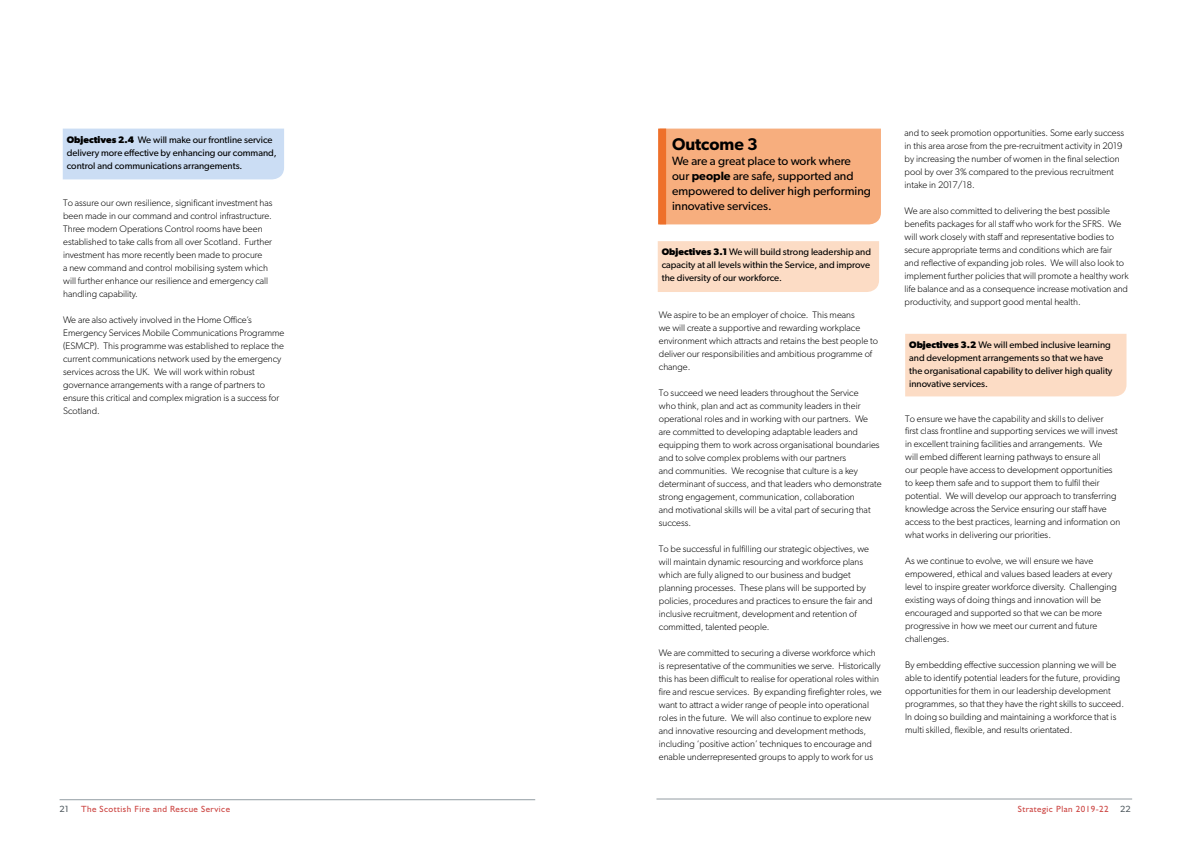
<style>
.page{position:relative;width:1191px;height:842px;background:#fff}
.page>*{position:absolute;margin:0;border:0;box-sizing:border-box;transform-origin:0 0}
.t1{font:600 17px "Gibson";color:#000}
.t2{font:12px/15px "Gibson";color:#000}
.t3{font:300 9.5px/13px "Gibson";color:#000}
.t4{font:9.5px/13px "Gibson";color:#000}
.t5{font:9px "Humanist 521 BT";letter-spacing:.05em;color:#cd4845}
.t6{font:9px "Gibson";color:#4c565c}
.s1{font-weight:700}
.s2{font-weight:600}
</style>
<div class="page">
<hr style="left:60px;top:799px;width:475px;height:1px;background:#939da3">
<hr style="left:656px;top:799px;width:476px;height:1px;background:#939da3">
<div style="left:63px;top:129px;width:221px;height:50px;background:#cbddf4"></div>
<div style="left:666px;top:129px;width:215px;height:95px;background:#f7ae7e"></div>
<div style="left:658px;top:129px;width:8px;height:95px;background:#ee702a"></div>
<div style="left:658px;top:241px;width:221px;height:51px;background:#fcdcc5"></div>
<div style="left:905px;top:334px;width:221px;height:62px;background:#fcdcc5"></div>
<p class="t4" style="left:67px;top:133px;width:211px"><span class="s1">Objectives 2.4</span> We will make our frontline service delivery more effective by enhancing our command, control and communications arrangements.</p>
<h1 class="t1" style="left:672px;top:134px;width:87px">Outcome 3</h1>
<p class="t2" style="left:672px;top:153px;width:200px">We are a great place to work where our <span class="s2">people</span> are safe, supported and empowered to deliver high performing innovative services.</p>
<p class="t3" style="left:63px;top:196px;width:211px">To assure our own resilience, significant investment has been made in our command and control infrastructure.<br>Three modern Operations Control rooms have been established to take calls from all over Scotland. Further investment has more recently been made to procure<br>a new command and control mobilising system which will further enhance our resilience and emergency call handling capability.</p>
<p class="t3" style="left:63px;top:313px;width:223px">We are also actively involved in the Home Office’s Emergency Services Mobile Communications Programme (ESMCP). This programme was established to replace the current communications network used by the emergency services across the UK. We will work within robust governance arrangements with a range of partners to ensure this critical and complex migration is a success for Scotland.</p>
<p class="t4" style="left:662px;top:246px;width:211px;text-align:justify"><span class="s1">Objectives 3.1</span> We will build strong leadership and capacity at all levels within the Service, and improve the diversity of our workforce.</p>
<p class="t3" style="left:659px;top:308px;width:221px">We aspire to be an employer of choice. This means<br>we will create a supportive and rewarding workplace environment which attracts and retains the best people to deliver our responsibilities and ambitious programme of change.</p>
<p class="t3" style="left:659px;top:386px;width:224px">To succeed we need leaders throughout the Service<br>who think, plan and act as community leaders in their operational roles and in working with our partners. We are committed to developing adaptable leaders and equipping them to work across organisational boundaries and to solve complex problems with our partners<br>and communities. We recognise that culture is a key determinant of success, and that leaders who demonstrate strong engagement, communication, collaboration<br>and motivational skills will be a vital part of securing that success.</p>
<p class="t3" style="left:659px;top:542px;width:215px">To be successful in fulfilling our strategic objectives, we will maintain dynamic resourcing and workforce plans which are fully aligned to our business and budget planning processes. These plans will be supported by policies, procedures and practices to ensure the fair and inclusive recruitment, development and retention of committed, talented people.</p>
<p class="t3" style="left:659px;top:646px;width:224px">We are committed to securing a diverse workforce which is representative of the communities we serve. Historically this has been difficult to realise for operational roles within fire and rescue services. By expanding firefighter roles, we want to attract a wider range of people into operational roles in the future. We will also continue to explore new and innovative resourcing and development methods, including ‘positive action’ techniques to encourage and enable underrepresented groups to apply to work for us</p>
<p class="t3" style="left:904px;top:126px;width:221px">and to seek promotion opportunities. Some early success in this area arose from the pre-recruitment activity in 2019 by increasing the number of women in the final selection pool by over 3% compared to the previous recruitment intake in 2017/18.</p>
<p class="t3" style="left:904px;top:204px;width:225px">We are also committed to delivering the best possible benefits packages for all staff who work for the SFRS. We will work closely with staff and representative bodies to secure appropriate terms and conditions which are fair and reflective of expanding job roles. We will also look to implement further policies that will promote a healthy work life balance and as a consequence increase motivation and productivity, and support good mental health.</p>
<p class="t4" style="left:909px;top:338px;width:205px"><span class="s1">Objectives 3.2</span> We will embed inclusive learning and development arrangements so that we have the organisational capability to deliver high quality innovative services.</p>
<p class="t3" style="left:905px;top:412px;width:216px">To ensure we have the capability and skills to deliver<br>first class frontline and supporting services we will invest in excellent training facilities and arrangements. We<br>will embed different learning pathways to ensure all<br>our people have access to development opportunities to keep them safe and to support them to fulfil their potential. We will develop our approach to transferring knowledge across the Service ensuring our staff have access to the best practices, learning and information on what works in delivering our priorities.</p>
<p class="t3" style="left:905px;top:555px;width:213px">As we continue to evolve, we will ensure we have empowered, ethical and values based leaders at every level to inspire greater workforce diversity. Challenging existing ways of doing things and innovation will be encouraged and supported so that we can be more progressive in how we meet our current and future challenges.</p>
<p class="t3" style="left:905px;top:659px;width:220px">By embedding effective succession planning we will be able to identify potential leaders for the future, providing opportunities for them in our leadership development programmes, so that they have the right skills to succeed.<br>In doing so building and maintaining a workforce that is multi skilled, flexible, and results orientated.</p>
<p class="t6" style="left:60px;top:803px;width:11px">21</p>
<p class="t6" style="left:1120px;top:803px;width:12px">22</p>
<p class="t5" style="left:81px;top:803px;width:150px">The Scottish Fire and Rescue Service</p>
<p class="t5" style="left:1017px;top:803px;width:92px">Strategic Plan 2019-22</p>
</div>
